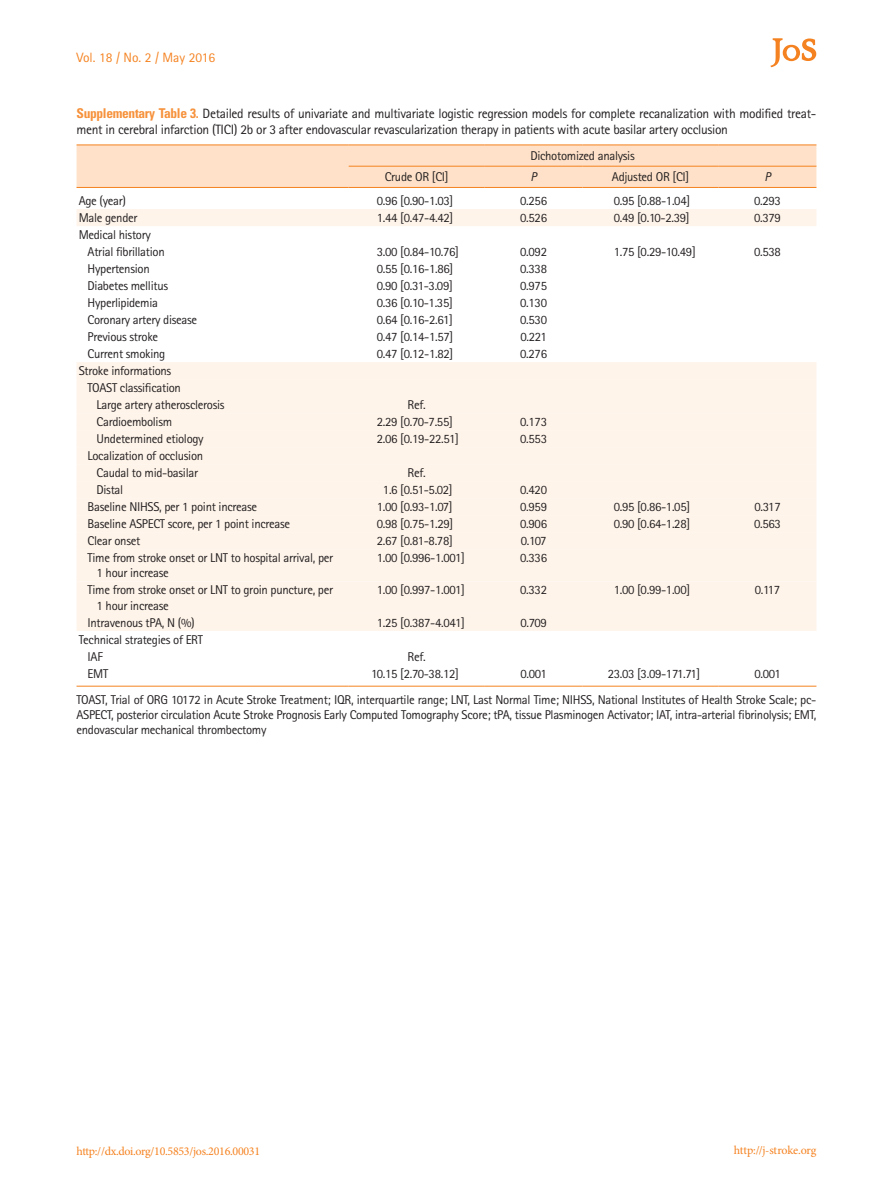
<style>
.page{position:relative;width:893px;height:1191px;background:#fff}
.page>*{position:absolute;margin:0;border:0;box-sizing:border-box;transform-origin:0 0}
.표제목_그림설명{font:13.5px/16.2px "Rotis Sans Serif Std";letter-spacing:-.025em;color:#231f20}
.t1{font:13.5px "Rotis Sans Serif Std";color:#f58220}
.표본문{font:12.75px/15.3px "Rotis Sans Serif Std";letter-spacing:-.025em;color:#231f20}
.표본문-2{font:italic 12.75px "Rotis Sans Serif Std";color:#231f20}
.t2{font:12px "Minion Pro";letter-spacing:-.025em;color:#f58220}
.s1{font-family:"Univers LT Std";font-weight:700;font-stretch:condensed;color:#f6923c}
</style>
<div class="page">
<svg style="left:770px;top:38px;width:46px;height:29px"></svg>
<div style="left:77px;top:146px;width:739px;height:41px;background:#fee1c8"></div>
<div style="left:77px;top:209px;width:739px;height:17px;background:#fef4ea"></div>
<div style="left:77px;top:362px;width:739px;height:17px;background:#fef4ea"></div>
<div style="left:77px;top:379px;width:739px;height:252px;background:#fef4ea"></div>
<hr style="left:77px;top:145px;width:272px;height:1px;background:#f58220">
<hr style="left:349px;top:145px;width:136px;height:1px;background:#f58220">
<hr style="left:485px;top:145px;width:98px;height:1px;background:#f58220">
<hr style="left:583px;top:145px;width:136px;height:1px;background:#f58220">
<hr style="left:719px;top:145px;width:97px;height:1px;background:#f58220">
<hr style="left:349px;top:166px;width:136px;height:1px;background:#f58220">
<hr style="left:485px;top:166px;width:98px;height:1px;background:#f58220">
<hr style="left:583px;top:166px;width:136px;height:1px;background:#f58220">
<hr style="left:719px;top:166px;width:97px;height:1px;background:#f58220">
<hr style="left:77px;top:187px;width:272px;height:1px;background:#f58220">
<hr style="left:349px;top:187px;width:136px;height:1px;background:#f58220">
<hr style="left:485px;top:187px;width:98px;height:1px;background:#f58220">
<hr style="left:583px;top:187px;width:136px;height:1px;background:#f58220">
<hr style="left:719px;top:187px;width:97px;height:1px;background:#f58220">
<hr style="left:77px;top:686px;width:272px;height:1px;background:#f58220">
<hr style="left:349px;top:686px;width:136px;height:1px;background:#f58220">
<hr style="left:485px;top:686px;width:98px;height:1px;background:#f58220">
<hr style="left:583px;top:686px;width:136px;height:1px;background:#f58220">
<hr style="left:719px;top:686px;width:97px;height:1px;background:#f58220">
<p class="t1" style="left:77px;top:50px;width:140px">Vol. 18 / No. 2 / May 2016</p>
<p class="표제목_그림설명" style="left:77px;top:105px;width:741px"><span class="s1">Supplementary Table 3.</span> Detailed results of univariate and multivariate logistic regression models for complete recanalization with modified treat&shy;ment in cerebral infarction (TICI) 2b or 3 after endovascular revascularization therapy in patients with acute basilar artery occlusion</p>
<p class="표본문" style="left:530px;top:148px;width:106px">Dichotomized analysis</p>
<p class="표본문" style="left:385px;top:169px;width:65px">Crude OR [CI]</p>
<p class="표본문-2" style="left:531px;top:169px;width:8px">P</p>
<p class="표본문" style="left:612px;top:169px;width:79px">Adjusted OR [CI]</p>
<p class="표본문-2" style="left:764px;top:169px;width:8px">P</p>
<p class="표본문" style="left:79px;top:193px;width:49px">Age (year)</p>
<p class="표본문" style="left:377px;top:193px;width:78px">0.96 [0.90-1.03]</p>
<p class="표본문" style="left:520px;top:193px;width:28px">0.256</p>
<p class="표본문" style="left:614px;top:193px;width:78px">0.95 [0.88-1.04]</p>
<p class="표본문" style="left:754px;top:193px;width:28px">0.293</p>
<p class="표본문" style="left:79px;top:210px;width:60px">Male gender</p>
<p class="표본문" style="left:377px;top:210px;width:78px">1.44 [0.47-4.42]</p>
<p class="표본문" style="left:520px;top:210px;width:28px">0.526</p>
<p class="표본문" style="left:614px;top:210px;width:77px">0.49 [0.10-2.39]</p>
<p class="표본문" style="left:754px;top:210px;width:28px">0.379</p>
<p class="표본문" style="left:79px;top:227px;width:74px">Medical history</p>
<p class="표본문" style="left:88px;top:244px;width:79px">Atrial fibrillation</p>
<p class="표본문" style="left:377px;top:244px;width:84px">3.00 [0.84-10.76]</p>
<p class="표본문" style="left:520px;top:244px;width:28px">0.092</p>
<p class="표본문" style="left:614px;top:244px;width:84px">1.75 [0.29-10.49]</p>
<p class="표본문" style="left:754px;top:244px;width:28px">0.538</p>
<p class="표본문" style="left:88px;top:261px;width:64px">Hypertension</p>
<p class="표본문" style="left:377px;top:261px;width:78px">0.55 [0.16-1.86]</p>
<p class="표본문" style="left:520px;top:261px;width:28px">0.338</p>
<p class="표본문" style="left:88px;top:278px;width:82px">Diabetes mellitus</p>
<p class="표본문" style="left:377px;top:278px;width:77px">0.90 [0.31-3.09]</p>
<p class="표본문" style="left:520px;top:278px;width:28px">0.975</p>
<p class="표본문" style="left:88px;top:295px;width:72px">Hyperlipidemia</p>
<p class="표본문" style="left:377px;top:295px;width:77px">0.36 [0.10-1.35]</p>
<p class="표본문" style="left:520px;top:295px;width:28px">0.130</p>
<p class="표본문" style="left:88px;top:312px;width:111px">Coronary artery disease</p>
<p class="표본문" style="left:377px;top:312px;width:77px">0.64 [0.16-2.61]</p>
<p class="표본문" style="left:520px;top:312px;width:28px">0.530</p>
<p class="표본문" style="left:88px;top:329px;width:72px">Previous stroke</p>
<p class="표본문" style="left:377px;top:329px;width:78px">0.47 [0.14-1.57]</p>
<p class="표본문" style="left:520px;top:329px;width:28px">0.221</p>
<p class="표본문" style="left:88px;top:346px;width:79px">Current smoking</p>
<p class="표본문" style="left:377px;top:346px;width:78px">0.47 [0.12-1.82]</p>
<p class="표본문" style="left:520px;top:346px;width:28px">0.276</p>
<p class="표본문" style="left:79px;top:363px;width:94px">Stroke informations</p>
<p class="표본문" style="left:88px;top:380px;width:95px">TOAST classification</p>
<p class="표본문" style="left:97px;top:397px;width:130px">Large artery atherosclerosis</p>
<p class="표본문" style="left:408px;top:397px;width:20px">Ref.</p>
<p class="표본문" style="left:97px;top:414px;width:77px">Cardioembolism</p>
<p class="표본문" style="left:377px;top:414px;width:77px">2.29 [0.70-7.55]</p>
<p class="표본문" style="left:520px;top:414px;width:28px">0.173</p>
<p class="표본문" style="left:97px;top:431px;width:109px">Undetermined etiology</p>
<p class="표본문" style="left:377px;top:431px;width:84px">2.06 [0.19-22.51]</p>
<p class="표본문" style="left:520px;top:431px;width:28px">0.553</p>
<p class="표본문" style="left:88px;top:448px;width:117px">Localization of occlusion</p>
<p class="표본문" style="left:97px;top:465px;width:103px">Caudal to mid-basilar</p>
<p class="표본문" style="left:408px;top:465px;width:20px">Ref.</p>
<p class="표본문" style="left:97px;top:482px;width:28px">Distal</p>
<p class="표본문" style="left:383px;top:482px;width:71px">1.6 [0.51-5.02]</p>
<p class="표본문" style="left:520px;top:482px;width:28px">0.420</p>
<p class="표본문" style="left:88px;top:499px;width:171px">Baseline NIHSS, per 1 point increase</p>
<p class="표본문" style="left:377px;top:499px;width:77px">1.00 [0.93-1.07]</p>
<p class="표본문" style="left:520px;top:499px;width:28px">0.959</p>
<p class="표본문" style="left:614px;top:499px;width:78px">0.95 [0.86-1.05]</p>
<p class="표본문" style="left:754px;top:499px;width:28px">0.317</p>
<p class="표본문" style="left:88px;top:516px;width:204px">Baseline ASPECT score, per 1 point increase</p>
<p class="표본문" style="left:377px;top:516px;width:78px">0.98 [0.75-1.29]</p>
<p class="표본문" style="left:520px;top:516px;width:28px">0.906</p>
<p class="표본문" style="left:614px;top:516px;width:78px">0.90 [0.64-1.28]</p>
<p class="표본문" style="left:754px;top:516px;width:28px">0.563</p>
<p class="표본문" style="left:88px;top:533px;width:54px">Clear onset</p>
<p class="표본문" style="left:377px;top:533px;width:77px">2.67 [0.81-8.78]</p>
<p class="표본문" style="left:521px;top:533px;width:27px">0.107</p>
<p class="표본문" style="left:88px;top:550px;width:247px">Time from stroke onset or LNT to hospital arrival, per</p>
<p class="표본문" style="left:97px;top:565px;width:74px">1 hour increase</p>
<p class="표본문" style="left:377px;top:550px;width:90px">1.00 [0.996-1.001]</p>
<p class="표본문" style="left:520px;top:550px;width:28px">0.336</p>
<p class="표본문" style="left:97px;top:582px;width:238px;text-indent:-9px">Time from stroke onset or LNT to groin puncture, per<br>1 hour increase</p>
<p class="표본문" style="left:377px;top:582px;width:90px">1.00 [0.997-1.001]</p>
<p class="표본문" style="left:520px;top:582px;width:28px">0.332</p>
<p class="표본문" style="left:614px;top:582px;width:78px">1.00 [0.99-1.00]</p>
<p class="표본문" style="left:755px;top:582px;width:27px">0.117</p>
<p class="표본문" style="left:88px;top:615px;width:109px">Intravenous tPA, N (%)</p>
<p class="표본문" style="left:377px;top:615px;width:90px">1.25 [0.387-4.041]</p>
<p class="표본문" style="left:520px;top:615px;width:28px">0.709</p>
<p class="표본문" style="left:79px;top:632px;width:126px">Technical strategies of ERT</p>
<p class="표본문" style="left:88px;top:649px;width:17px">IAF</p>
<p class="표본문" style="left:408px;top:649px;width:20px">Ref.</p>
<p class="표본문" style="left:88px;top:666px;width:22px">EMT</p>
<p class="표본문" style="left:371px;top:666px;width:89px">10.15 [2.70-38.12]</p>
<p class="표본문" style="left:520px;top:666px;width:28px">0.001</p>
<p class="표본문" style="left:608px;top:666px;width:94px">23.03 [3.09-171.71]</p>
<p class="표본문" style="left:754px;top:666px;width:28px">0.001</p>
<p class="표본문" style="left:77px;top:691px;width:741px;text-align:justify">TOAST, Trial of ORG 10172 in Acute Stroke Treatment; IQR, interquartile range; LNT, Last Normal Time; NIHSS, National Institutes of Health Stroke Scale; pc-ASPECT, posterior circulation Acute Stroke Prognosis Early Computed Tomography Score; tPA, tissue Plasminogen Activator; IAT, intra-arterial fibrinolysis; EMT, endovascular mechanical thrombectomy</p>
<p class="t2" style="left:77px;top:1143px;width:185px">http://dx.doi.org/10.5853/jos.2016.00031</p>
<p class="t2" style="left:734px;top:1142px;width:84px">http://j-stroke.org</p>
</div>
